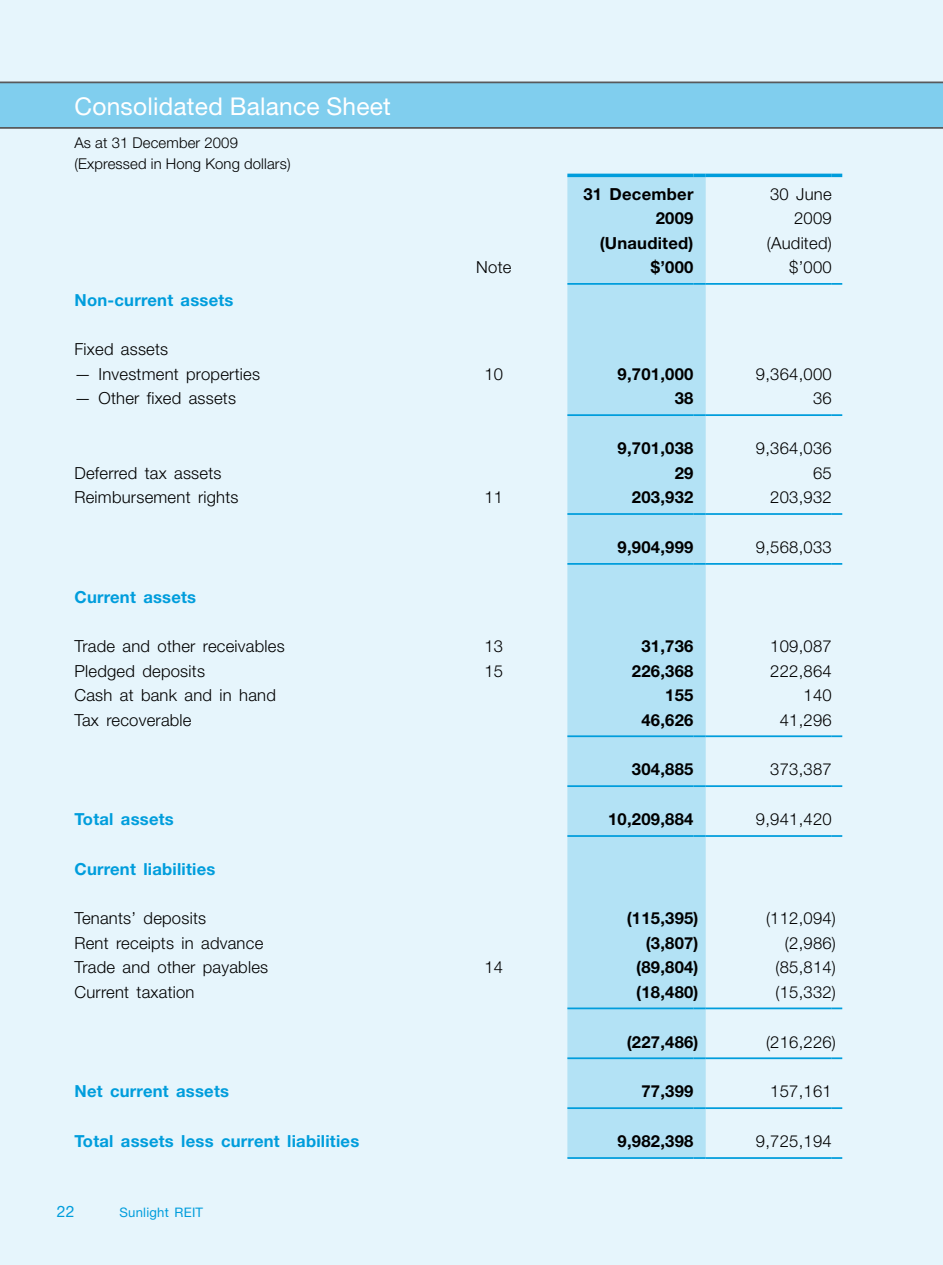
<style>
.page{position:relative;width:943px;height:1265px;background:#e6f5fc}
.page>*{position:absolute;margin:0;border:0;box-sizing:border-box;transform-origin:0 0}
.t1{font:24.5px "Helvetica Neue LT Std";letter-spacing:.01em;color:#fff}
.t2{font:300 16.62px/24.5px "Helvetica Neue LT Std";letter-spacing:.015em;color:#000;text-align:right}
.t3{font:700 16.62px/24.5px "Helvetica Neue LT Std";letter-spacing:.015em;color:#000;text-align:right}
.t4{font:700 16.62px "Helvetica Neue LT Std";letter-spacing:.015em;color:#009ddc}
.t5{font:15.75px "Helvetica Neue LT Std";color:#009ddc}
.t6{font:300 14.88px/21px "Helvetica Neue LT Std";letter-spacing:.01em;color:#000}
.t7{font:13.12px "Helvetica Neue LT Std";letter-spacing:.015em;color:#009ddc}
</style>
<div class="page">
<svg style="left:0;top:81px;width:943px;height:48px;background:#7ec5e3"></svg>
<div style="left:567px;top:177px;width:138px;height:980px;background:#b3e2f5"></div>
<hr style="left:567px;top:174px;width:126px;height:3px;background:#009ddc">
<svg style="left:693px;top:174px;width:12px;height:3px"></svg>
<hr style="left:705px;top:174px;width:126px;height:3px;background:#009ddc">
<svg style="left:831px;top:174px;width:11px;height:3px"></svg>
<hr style="left:567px;top:283px;width:126px;height:2px;background:#009ddc">
<svg style="left:693px;top:283px;width:12px;height:2px"></svg>
<hr style="left:705px;top:283px;width:126px;height:2px;background:#009ddc">
<svg style="left:831px;top:283px;width:11px;height:2px"></svg>
<hr style="left:567px;top:414px;width:126px;height:2px;background:#009ddc">
<svg style="left:693px;top:414px;width:12px;height:2px"></svg>
<hr style="left:705px;top:414px;width:126px;height:2px;background:#009ddc">
<svg style="left:831px;top:414px;width:11px;height:2px"></svg>
<hr style="left:567px;top:513px;width:126px;height:2px;background:#009ddc">
<svg style="left:693px;top:513px;width:12px;height:2px"></svg>
<hr style="left:705px;top:513px;width:126px;height:2px;background:#009ddc">
<svg style="left:831px;top:513px;width:11px;height:2px"></svg>
<hr style="left:567px;top:563px;width:126px;height:2px;background:#009ddc">
<svg style="left:693px;top:563px;width:12px;height:2px"></svg>
<hr style="left:705px;top:563px;width:126px;height:2px;background:#009ddc">
<svg style="left:831px;top:563px;width:11px;height:2px"></svg>
<hr style="left:567px;top:735px;width:126px;height:2px;background:#009ddc">
<svg style="left:693px;top:735px;width:12px;height:2px"></svg>
<hr style="left:705px;top:735px;width:126px;height:2px;background:#009ddc">
<svg style="left:831px;top:735px;width:11px;height:2px"></svg>
<hr style="left:567px;top:785px;width:126px;height:2px;background:#009ddc">
<svg style="left:693px;top:785px;width:12px;height:2px"></svg>
<hr style="left:705px;top:785px;width:126px;height:2px;background:#009ddc">
<svg style="left:831px;top:785px;width:11px;height:2px"></svg>
<hr style="left:567px;top:835px;width:126px;height:2px;background:#009ddc">
<svg style="left:693px;top:835px;width:12px;height:2px"></svg>
<hr style="left:705px;top:835px;width:126px;height:2px;background:#009ddc">
<svg style="left:831px;top:835px;width:11px;height:2px"></svg>
<hr style="left:567px;top:1007px;width:126px;height:2px;background:#009ddc">
<svg style="left:693px;top:1007px;width:12px;height:2px"></svg>
<hr style="left:705px;top:1007px;width:126px;height:2px;background:#009ddc">
<svg style="left:831px;top:1007px;width:11px;height:2px"></svg>
<hr style="left:567px;top:1057px;width:126px;height:2px;background:#009ddc">
<svg style="left:693px;top:1057px;width:12px;height:2px"></svg>
<hr style="left:705px;top:1057px;width:126px;height:2px;background:#009ddc">
<svg style="left:831px;top:1057px;width:11px;height:2px"></svg>
<hr style="left:567px;top:1107px;width:126px;height:2px;background:#009ddc">
<svg style="left:693px;top:1107px;width:12px;height:2px"></svg>
<hr style="left:705px;top:1107px;width:126px;height:2px;background:#009ddc">
<svg style="left:831px;top:1107px;width:11px;height:2px"></svg>
<hr style="left:567px;top:1157px;width:126px;height:2px;background:#009ddc">
<svg style="left:693px;top:1157px;width:12px;height:2px"></svg>
<hr style="left:705px;top:1157px;width:126px;height:2px;background:#009ddc">
<svg style="left:831px;top:1157px;width:11px;height:2px"></svg>
<h1 class="t1" style="left:74px;top:91px;width:318px">Consolidated Balance Sheet</h1>
<p class="t6" style="left:74px;top:131px;width:218px">As at 31 December 2009 (Expressed in Hong Kong dollars)</p>
<p class="t3" style="left:583px;top:181px;width:111px">31 December<br>2009</p>
<p class="t2" style="left:770px;top:181px;width:63px">30 June<br>2009</p>
<p class="t3" style="left:599px;top:230px;width:95px">(Unaudited)</p>
<p class="t2" style="left:766px;top:230px;width:66px">(Audited)</p>
<p class="t2" style="left:476px;top:255px;width:37px">Note</p>
<p class="t3" style="left:651px;top:255px;width:44px">$’000</p>
<p class="t2" style="left:789px;top:255px;width:44px">$’000</p>
<p class="t4" style="left:74px;top:290px;width:161px">Non-current assets</p>
<p class="t2" style="left:74px;top:337px;width:95px">Fixed assets</p>
<p class="t2" style="left:74px;top:361px;width:187px">— Investment properties</p>
<p class="t2" style="left:484px;top:361px;width:20px">10</p>
<p class="t3" style="left:617px;top:361px;width:77px">9,701,000</p>
<p class="t2" style="left:756px;top:361px;width:77px">9,364,000</p>
<p class="t2" style="left:74px;top:386px;width:163px">— Other fixed assets</p>
<p class="t3" style="left:674px;top:386px;width:20px">38</p>
<p class="t2" style="left:813px;top:386px;width:20px">36</p>
<p class="t3" style="left:617px;top:436px;width:77px">9,701,038</p>
<p class="t2" style="left:756px;top:436px;width:77px">9,364,036</p>
<p class="t2" style="left:74px;top:460px;width:149px">Deferred tax assets</p>
<p class="t3" style="left:674px;top:460px;width:20px">29</p>
<p class="t2" style="left:813px;top:460px;width:20px">65</p>
<p class="t2" style="left:74px;top:485px;width:166px">Reimbursement rights</p>
<p class="t2" style="left:484px;top:485px;width:20px">11</p>
<p class="t3" style="left:632px;top:485px;width:63px">203,932</p>
<p class="t2" style="left:770px;top:485px;width:63px">203,932</p>
<p class="t3" style="left:617px;top:535px;width:77px">9,904,999</p>
<p class="t2" style="left:756px;top:535px;width:77px">9,568,033</p>
<p class="t4" style="left:74px;top:587px;width:123px">Current assets</p>
<p class="t2" style="left:74px;top:634px;width:212px">Trade and other receivables</p>
<p class="t2" style="left:484px;top:634px;width:20px">13</p>
<p class="t3" style="left:641px;top:634px;width:54px">31,736</p>
<p class="t2" style="left:770px;top:634px;width:63px">109,087</p>
<p class="t2" style="left:74px;top:658px;width:132px">Pledged deposits</p>
<p class="t2" style="left:484px;top:658px;width:20px">15</p>
<p class="t3" style="left:632px;top:658px;width:63px">226,368</p>
<p class="t2" style="left:770px;top:658px;width:63px">222,864</p>
<p class="t2" style="left:74px;top:683px;width:203px">Cash at bank and in hand</p>
<p class="t3" style="left:665px;top:683px;width:30px">155</p>
<p class="t2" style="left:803px;top:683px;width:30px">140</p>
<p class="t2" style="left:74px;top:707px;width:119px">Tax recoverable</p>
<p class="t3" style="left:641px;top:707px;width:54px">46,626</p>
<p class="t2" style="left:779px;top:707px;width:54px">41,296</p>
<p class="t3" style="left:632px;top:757px;width:63px">304,885</p>
<p class="t2" style="left:770px;top:757px;width:63px">373,387</p>
<p class="t4" style="left:74px;top:809px;width:101px">Total assets</p>
<p class="t3" style="left:608px;top:807px;width:87px">10,209,884</p>
<p class="t2" style="left:756px;top:807px;width:77px">9,941,420</p>
<p class="t4" style="left:74px;top:859px;width:142px">Current liabilities</p>
<p class="t2" style="left:74px;top:906px;width:133px">Tenants’ deposits</p>
<p class="t3" style="left:626px;top:906px;width:73px">(115,395)</p>
<p class="t2" style="left:766px;top:906px;width:71px">(112,094)</p>
<p class="t2" style="left:74px;top:930px;width:190px">Rent receipts in advance</p>
<p class="t3" style="left:645px;top:930px;width:54px">(3,807)</p>
<p class="t2" style="left:785px;top:930px;width:52px">(2,986)</p>
<p class="t2" style="left:74px;top:955px;width:195px">Trade and other payables</p>
<p class="t2" style="left:484px;top:955px;width:20px">14</p>
<p class="t3" style="left:636px;top:955px;width:64px">(89,804)</p>
<p class="t2" style="left:775px;top:955px;width:62px">(85,814)</p>
<p class="t2" style="left:74px;top:979px;width:122px">Current taxation</p>
<p class="t3" style="left:636px;top:979px;width:64px">(18,480)</p>
<p class="t2" style="left:775px;top:979px;width:62px">(15,332)</p>
<p class="t3" style="left:626px;top:1029px;width:73px">(227,486)</p>
<p class="t2" style="left:766px;top:1029px;width:71px">(216,226)</p>
<p class="t4" style="left:74px;top:1081px;width:156px">Net current assets</p>
<p class="t3" style="left:641px;top:1079px;width:54px">77,399</p>
<p class="t2" style="left:770px;top:1079px;width:63px">157,161</p>
<p class="t4" style="left:74px;top:1131px;width:286px">Total assets less current liabilities</p>
<p class="t3" style="left:617px;top:1129px;width:77px">9,982,398</p>
<p class="t2" style="left:756px;top:1129px;width:77px">9,725,194</p>
<p class="t5" style="left:57px;top:1202px;width:19px">22</p>
<p class="t7" style="left:120px;top:1205px;width:85px">Sunlight REIT</p>
</div>
